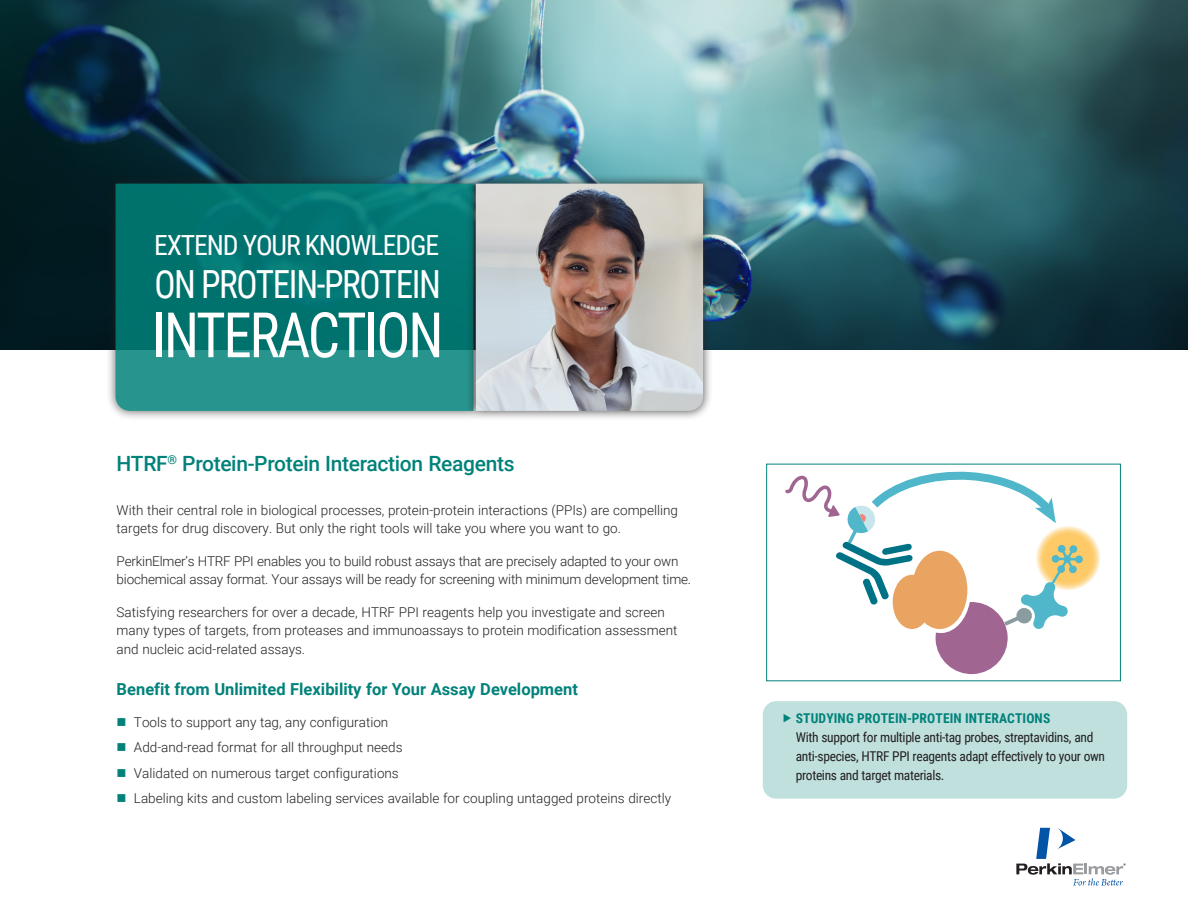
<style>
.page{position:relative;width:1188px;height:918px;background:#fff}
.page>*{position:absolute;margin:0;border:0;box-sizing:border-box;transform-origin:0 0}
.t1{font:62.7px "Roboto Condensed";letter-spacing:-.04em;color:#fff;scale:.91 1}
.t2{font:38.85px "Roboto Condensed";letter-spacing:-.04em;color:#fff;scale:.91 1}
.t3{font:27.75px "Roboto Condensed";letter-spacing:-.04em;color:#fff}
.Intro_Head{font:500 21px "Roboto";letter-spacing:-.015em;color:#00827a}
.Intro_Subhead{font:700 16.5px "Roboto";color:#00827a}
.t4{font:300 13.5px/18.8px "Roboto";color:#231f20}
.t5{font:13.5px/18.8px "Roboto Condensed";letter-spacing:-.025em;color:#231f20}
.t6{font:700 13.5px "Roboto Condensed";letter-spacing:.01em;color:#00827a}
.s1{color:#00827a}
</style>
<div class="page">
<img style="left:0;top:0;width:1188px;height:350px">
<svg style="left:1016px;top:828px;width:110px;height:58px"></svg>
<div style="left:106px;top:174px;width:377px;height:247px;background:#231f20;opacity:.75"></div>
<svg style="left:116px;top:184px;width:350px;height:227px;background:#0b7d78"></svg>
<div style="left:466px;top:174px;width:247px;height:247px;background:#231f20;opacity:.75"></div>
<img style="left:476px;top:184px;width:227px;height:227px">
<div style="left:763px;top:701px;width:364px;height:98px;background:#c0e0de;border-radius:13px"></div>
<div style="left:766px;top:464px;width:355px;height:217px;border:1px solid #00827a"></div>
<svg style="left:785px;top:471px;width:315px;height:204px"></svg>
<p class="t3" style="left:154px;top:225px;width:287px">EXTEND YOUR KNOWLEDGE</p>
<p class="t2" style="left:154px;top:257px;width:317px">ON PROTEIN-PROTEIN</p>
<p class="t1" style="left:152px;top:291px;width:322px">INTERACTION</p>
<p class="Intro_Head" style="left:117px;top:449px;width:399px">HTRF<sup>®</sup> Protein-Protein Interaction Reagents</p>
<p class="t4" style="left:117px;top:500px;width:563px">With their central role in biological processes, protein-protein interactions (PPIs) are compelling targets for drug discovery. But only the right tools will take you where you want to go.</p>
<p class="t4" style="left:117px;top:551px;width:576px">PerkinElmer’s HTRF PPI enables you to build robust assays that are precisely adapted to your own biochemical assay format. Your assays will be ready for screening with minimum development time.</p>
<p class="t4" style="left:117px;top:602px;width:562px">Satisfying researchers for over a decade, HTRF PPI reagents help you investigate and screen many types of targets, from proteases and immunoassays to protein modification assessment and nucleic acid-related assays.</p>
<p class="Intro_Subhead" style="left:117px;top:677px;width:463px">Benefit from Unlimited Flexibility for Your Assay Development</p>
<p class="t4" style="left:117px;top:712px;width:273px"><span class="s1">■</span> Tools to support any tag, any configuration</p>
<p class="t4" style="left:117px;top:738px;width:287px"><span class="s1">■</span> Add-and-read format for all throughput needs</p>
<p class="t4" style="left:117px;top:763px;width:284px"><span class="s1">■</span> Validated on numerous target configurations</p>
<p class="t4" style="left:117px;top:789px;width:556px"><span class="s1">■</span> Labeling kits and custom labeling services available for coupling untagged proteins directly</p>
<p class="t6" style="left:796px;top:709px;width:256px">STUDYING PROTEIN-PROTEIN INTERACTIONS</p>
<p class="t5" style="left:796px;top:727px;width:311px">With support for multiple anti-tag probes, streptavidins, and anti-species, HTRF PPI reagents adapt effectively to your own proteins and target materials.</p>
</div>
